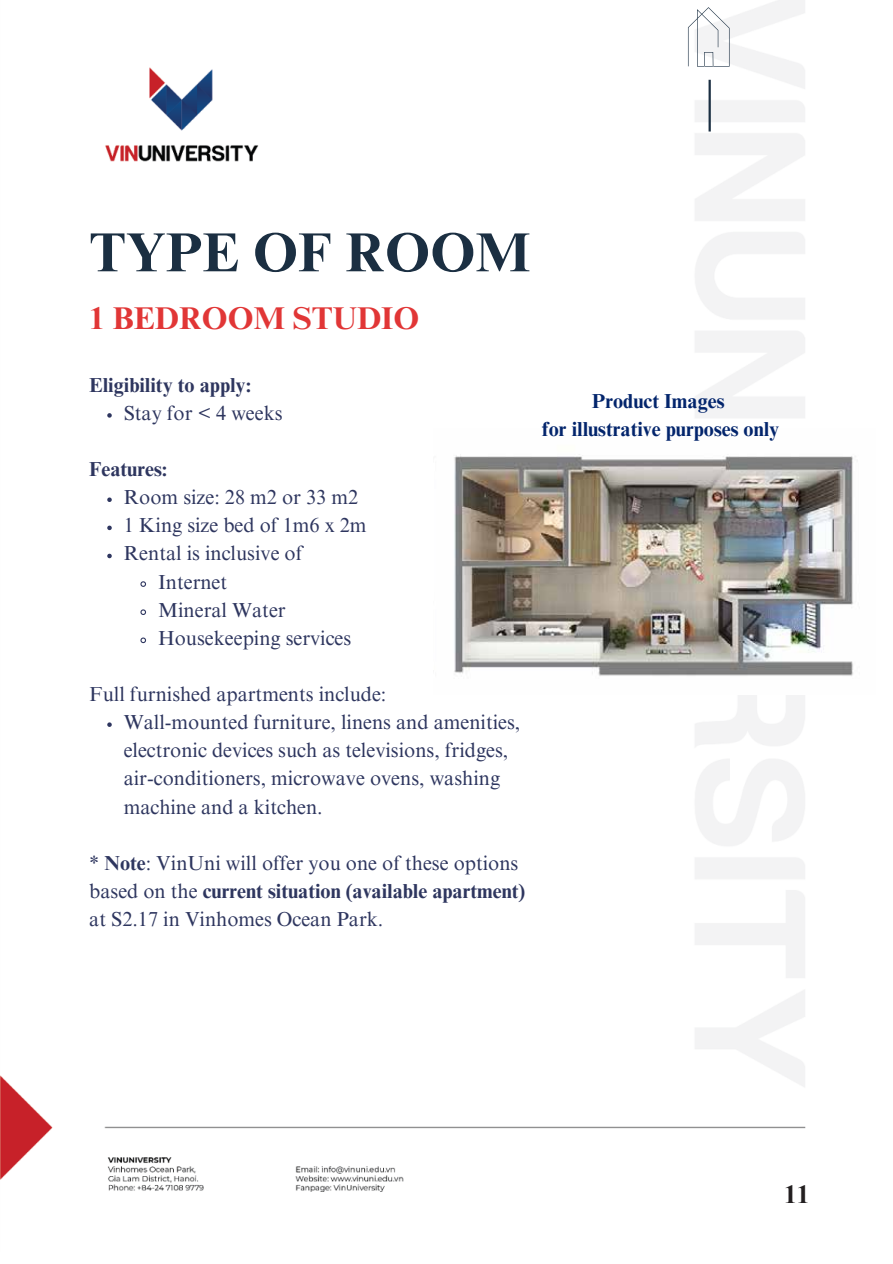
<style>
.page{position:relative;width:893px;height:1264px;background:#fff}
.page>*{position:absolute;margin:0;border:0;box-sizing:border-box;transform-origin:0 0}
.t1{font:700 55.05px "Times NRMT Pro";color:#1b2f42}
.t2{font:700 31.5px "Times NRMT Pro";color:#e13636}
.t3{font:700 25.5px "Times NRMT Pro";color:#231f20}
.t4{font:20.25px/28px "Times NRMT Pro";color:#2e365f}
.t5{font:700 20.25px/28px "Times NRMT Pro";color:#03256c;text-align:center}
.t6{font:700 20.25px "Times NRMT Pro";color:#2e365f}
.s1{font-weight:700}
</style>
<div class="page">
<img style="left:0;top:0;width:806px;height:1192px">
<hr style="left:708px;top:80px;width:2px;height:51px;background:#1b2f42">
<svg style="left:688px;top:7px;width:41px;height:60px"></svg>
<img style="left:434px;top:428px;width:422px;height:266px">
<svg style="left:107px;top:413px;width:5px;height:4px"></svg>
<svg style="left:107px;top:497px;width:5px;height:5px"></svg>
<svg style="left:107px;top:525px;width:5px;height:5px"></svg>
<svg style="left:107px;top:553px;width:5px;height:5px"></svg>
<svg style="left:140px;top:580px;width:7px;height:7px"></svg>
<svg style="left:140px;top:608px;width:7px;height:8px"></svg>
<svg style="left:140px;top:636px;width:7px;height:8px"></svg>
<svg style="left:107px;top:722px;width:5px;height:5px"></svg>
<h1 class="t1" style="left:89px;top:218px;width:442px">TYPE OF ROOM</h1>
<h2 class="t2" style="left:89px;top:299px;width:331px">1 BEDROOM STUDIO</h2>
<p class="t6" style="left:89px;top:372px;width:163px">Eligibility to apply:</p>
<p class="t4" style="left:124px;top:400px;width:160px">Stay for &lt; 4 weeks</p>
<p class="t6" style="left:89px;top:457px;width:79px">Features:</p>
<p class="t4" style="left:124px;top:484px;width:236px">Room size: 28 m2 or 33 m2</p>
<p class="t4" style="left:124px;top:512px;width:244px">1 King size bed of 1m6 x 2m</p>
<p class="t4" style="left:124px;top:540px;width:180px">Rental is inclusive of</p>
<p class="t4" style="left:158px;top:569px;width:71px">Internet</p>
<p class="t4" style="left:158px;top:597px;width:129px">Mineral Water</p>
<p class="t4" style="left:158px;top:625px;width:195px">Housekeeping services</p>
<p class="t4" style="left:89px;top:681px;width:298px">Full furnished apartments include:</p>
<p class="t4" style="left:124px;top:709px;width:398px">Wall-mounted furniture, linens and amenities, electronic devices such as televisions, fridges, air-conditioners, microwave ovens, washing machine and a kitchen.</p>
<p class="t4" style="left:89px;top:850px;width:437px">* <span class="s1">Note</span>: VinUni will offer you one of these options based on the <span class="s1">current situation (available apartment) </span>at S2.17 in Vinhomes Ocean Park.</p>
<p class="t5" style="left:542px;top:387px;width:239px">Product Images<br>for illustrative purposes only</p>
<p class="t3" style="left:784px;top:1178px;width:27px">11</p>
</div>
